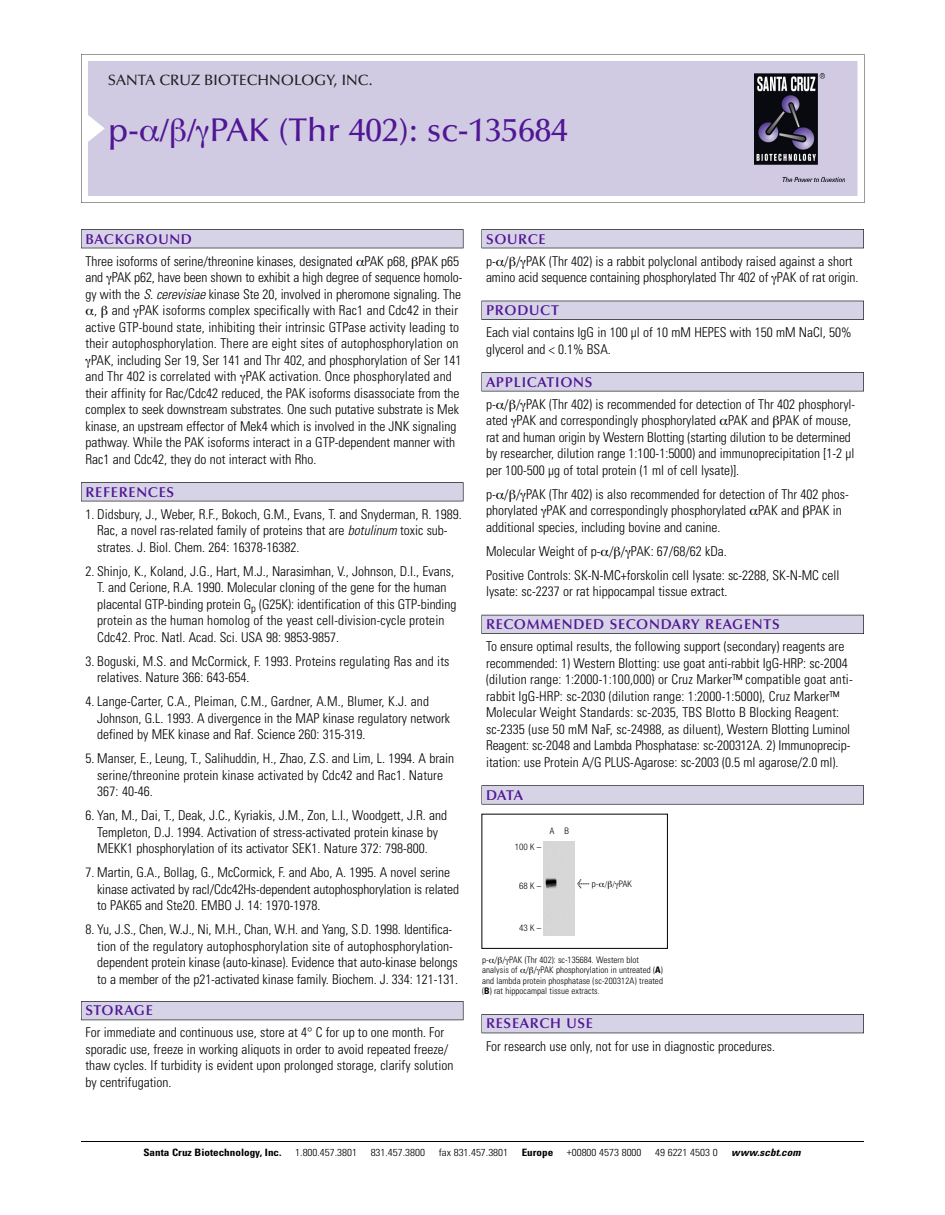
<style>
.page{position:relative;width:945px;height:1215px;background:#fff}
.page>*{position:absolute;margin:0;border:0;box-sizing:border-box;transform-origin:0 0}
.t1{font:500 33px "Optima";color:#511695}
.t2{font:500 15px "Optima";color:#231f20}
.t3{font:600 14.25px "Optima";letter-spacing:.05em;color:#511695}
.t4{font:300 condensed 13.5px/16.5px "Univers";color:#000}
.t5{font:300 condensed 10.2px "Univers";color:#000;scale:1.1 1}
.t6{font:700 condensed 10.2px "Univers";color:#000;scale:1.1 1}
.t7{font:italic 700 condensed 10.2px "Univers";letter-spacing:.005em;color:#000;scale:1.1 1}
.t8{font:300 condensed 9px/10.5px "Univers";letter-spacing:.005em;color:#000}
.t9{font:300 condensed 9px "Helvetica Neue";color:#000}
.s1{font-style:italic}
.s2{font-family:"Meta Plus";font-weight:400;font-stretch:normal;font-size:10.5px}
.s3{font-weight:700}
</style>
<div class="page">
<svg style="left:81px;top:54px;width:783px;height:149px"></svg>
<div style="left:88px;top:61px;width:769px;height:135px;background:#d1cae3"></div>
<img style="left:755px;top:74px;width:90px;height:108px">
<div style="left:81px;top:229px;width:382px;height:19px;background:#525156"></div>
<div style="left:81px;top:230px;width:382px;height:18px;background:#d7d3e7"></div>
<div style="left:81px;top:482px;width:382px;height:19px;background:#525155"></div>
<div style="left:81px;top:483px;width:382px;height:18px;background:#d7d3e7"></div>
<div style="left:81px;top:1001px;width:382px;height:19px;background:#535259"></div>
<div style="left:81px;top:1002px;width:382px;height:18px;background:#d7d3e7"></div>
<div style="left:482px;top:229px;width:382px;height:19px;background:#525156"></div>
<div style="left:482px;top:230px;width:381px;height:18px;background:#d7d3e7"></div>
<div style="left:482px;top:301px;width:382px;height:19px;background:#515055"></div>
<div style="left:482px;top:301px;width:381px;height:18px;background:#d7d3e7"></div>
<div style="left:482px;top:372px;width:382px;height:19px;background:#545357"></div>
<div style="left:482px;top:373px;width:381px;height:18px;background:#d7d3e7"></div>
<div style="left:482px;top:615px;width:382px;height:19px;background:#54535a"></div>
<div style="left:482px;top:615px;width:381px;height:18px;background:#d7d3e7"></div>
<svg style="left:482px;top:785px;width:382px;height:20px"></svg>
<div style="left:482px;top:786px;width:381px;height:18px;background:#d7d3e7"></div>
<div style="left:482px;top:1014px;width:382px;height:19px;background:#525158"></div>
<div style="left:482px;top:1015px;width:381px;height:18px;background:#d7d3e7"></div>
<hr style="left:81px;top:1141px;width:783px;height:1px;background:#000">
<div style="left:482px;top:814px;width:186px;height:135px;border:1px solid #000"></div>
<div style="left:543px;top:842px;width:32px;height:93px;background:#d7d7d7"></div>
<svg style="left:140px;top:126px;width:19px;height:15px"></svg>
<svg style="left:171px;top:118px;width:15px;height:30px"></svg>
<svg style="left:196px;top:126px;width:13px;height:22px"></svg>
<p class="t2" style="left:108px;top:74px;width:266px">SANTA CRUZ BIOTECHNOLOGY, INC.</p>
<h1 class="t1" style="left:108px;top:117px;width:461px">p- / / PAK (Thr 402): sc-135684</h1>
<p class="t3" style="left:86px;top:233px;width:108px">BACKGROUND</p>
<p class="t4" style="left:86px;top:254px;width:375px">Three isoforms of serine/threonine kinases, designated PAK p68, PAK p65</p>
<p class="t4" style="left:86px;top:270px;width:379px">and PAK p62, have been shown to exhibit a high degree of sequence homolo-</p>
<p class="t4" style="left:86px;top:287px;width:377px">gy with the <span class="s1">S. cerevisiae</span> kinase Ste 20, involved in pheromone signaling. The</p>
<p class="t4" style="left:94px;top:303px;width:365px">, and PAK isoforms complex specifically with Rac1 and Cdc42 in their</p>
<p class="t4" style="left:86px;top:320px;width:375px">active GTP-bound state, inhibiting their intrinsic GTPase activity leading to</p>
<p class="t4" style="left:86px;top:336px;width:374px">their autophosphorylation. There are eight sites of autophosphorylation on</p>
<p class="t4" style="left:91px;top:353px;width:372px">PAK, including Ser 19, Ser 141 and Thr 402, and phosphorylation of Ser 141</p>
<p class="t4" style="left:86px;top:369px;width:368px">and Thr 402 is correlated with PAK activation. Once phosphorylated and</p>
<p class="t4" style="left:86px;top:386px;width:376px">their affinity for Rac/Cdc42 reduced, the PAK isoforms disassociate from the</p>
<p class="t4" style="left:86px;top:402px;width:375px">complex to seek downstream substrates. One such putative substrate is Mek</p>
<p class="t4" style="left:86px;top:419px;width:372px">kinase, an upstream effector of Mek4 which is involved in the JNK signaling</p>
<p class="t4" style="left:86px;top:435px;width:371px">pathway. While the PAK isoforms interact in a GTP-dependent manner with</p>
<p class="t4" style="left:86px;top:452px;width:232px">Rac1 and Cdc42, they do not interact with Rho.</p>
<p class="t3" style="left:86px;top:486px;width:90px">REFERENCES</p>
<p class="t4" style="left:97px;top:507px;width:366px;text-indent:-12px">1. Didsbury, J., Weber, R.F., Bokoch, G.M., Evans, T. and Snyderman, R. 1989.<br>Rac, a novel ras-related family of proteins that are <span class="s1">botulinum</span> toxic sub&shy;strates. J. Biol. Chem. 264: 16378-16382.</p>
<p class="t4" style="left:97px;top:564px;width:361px;text-indent:-12px">2. Shinjo, K., Koland, J.G., Hart, M.J., Narasimhan, V., Johnson, D.I., Evans, T. and Cerione, R.A. 1990. Molecular cloning of the gene for the human placental GTP-binding protein G<sub>p</sub> (G25K): identification of this GTP-binding protein as the human homolog of the yeast cell-division-cycle protein Cdc42. Proc. Natl. Acad. Sci. USA 98: 9853-9857.</p>
<p class="t4" style="left:97px;top:654px;width:354px;text-indent:-12px">3. Boguski, M.S. and McCormick, F. 1993. Proteins regulating Ras and its relatives. Nature 366: 643-654.</p>
<p class="t4" style="left:97px;top:694px;width:354px;text-indent:-12px">4. Lange-Carter, C.A., Pleiman, C.M., Gardner, A.M., Blumer, K.J. and<br>Johnson, G.L. 1993. A divergence in the MAP kinase regulatory network defined by MEK kinase and Raf. Science 260: 315-319.</p>
<p class="t4" style="left:97px;top:751px;width:358px;text-indent:-12px">5. Manser, E., Leung, T., Salihuddin, H., Zhao, Z.S. and Lim, L. 1994. A brain serine/threonine protein kinase activated by Cdc42 and Rac1. Nature<br>367: 40-46.</p>
<p class="t4" style="left:86px;top:808px;width:363px;text-align:center">6. Yan, M., Dai, T., Deak, J.C., Kyriakis, J.M., Zon, L.I., Woodgett, J.R. and<br>Templeton, D.J. 1994. Activation of stress-activated protein kinase by<br>MEKK1 phosphorylation of its activator SEK1. Nature 372: 798-800.</p>
<p class="t4" style="left:97px;top:865px;width:363px;text-indent:-12px">7. Martin, G.A., Bollag, G., McCormick, F. and Abo, A. 1995. A novel serine kinase activated by racl/Cdc42Hs-dependent autophosphorylation is related to PAK65 and Ste20. EMBO J. 14: 1970-1978.</p>
<p class="t4" style="left:97px;top:922px;width:362px;text-indent:-12px">8. Yu, J.S., Chen, W.J., Ni, M.H., Chan, W.H. and Yang, S.D. 1998. Identifica&shy;tion of the regulatory autophosphorylation site of autophosphorylation&shy;dependent protein kinase (auto-kinase). Evidence that auto-kinase belongs to a member of the p21-activated kinase family. Biochem. J. 334: 121-131.</p>
<p class="t3" style="left:86px;top:1005px;width:69px">STORAGE</p>
<p class="t4" style="left:86px;top:1026px;width:369px">For immediate and continuous use, store at 4° C for up to one month. For sporadic use, freeze in working aliquots in order to avoid repeated freeze/ thaw cycles. If turbidity is evident upon prolonged storage, clarify solution by centrifugation.</p>
<p class="t3" style="left:486px;top:233px;width:61px">SOURCE</p>
<p class="t4" style="left:486px;top:254px;width:374px">p- / / PAK (Thr 402) is a rabbit polyclonal antibody raised against a short amino acid sequence containing phosphorylated Thr 402 of PAK of rat origin.</p>
<p class="t3" style="left:486px;top:305px;width:74px">PRODUCT</p>
<p class="t4" style="left:486px;top:325px;width:367px">Each vial contains IgG in 100 µl of 10 mM HEPES with 150 mM NaCl, 50% glycerol and &lt; 0.1% BSA.</p>
<p class="t3" style="left:486px;top:376px;width:108px">APPLICATIONS</p>
<p class="t4" style="left:486px;top:397px;width:371px">p- / / PAK (Thr 402) is recommended for detection of Thr 402 phosphoryl&shy;ated PAK and correspondingly phosphorylated PAK and PAK of mouse, rat and human origin by Western Blotting (starting dilution to be determined by researcher, dilution range 1:100-1:5000) and immunoprecipitation [1-2 µl per 100-500 µg of total protein (1 ml of cell lysate)].</p>
<p class="t4" style="left:486px;top:487px;width:364px">p- / / PAK (Thr 402) is also recommended for detection of Thr 402 phos&shy;phorylated PAK and correspondingly phosphorylated PAK and PAK in additional species, including bovine and canine.</p>
<p class="t4" style="left:486px;top:540px;width:355px;line-height:24px">Molecular Weight of p- / / PAK: 67/68/62 kDa.<br>Positive Controls: SK-N-MC+forskolin cell lysate: sc-2288, SK-N-MC cell</p>
<p class="t4" style="left:486px;top:584px;width:243px">lysate: sc-2237 or rat hippocampal tissue extract.</p>
<p class="t3" style="left:486px;top:619px;width:295px">RECOMMENDED SECONDARY REAGENTS</p>
<p class="t4" style="left:486px;top:639px;width:368px">To ensure optimal results, the following support (secondary) reagents are recommended: 1) Western Blotting: use goat anti-rabbit IgG-HRP: sc-2004 (dilution range: 1:2000-1:100,000) or Cruz Marker™ compatible goat anti&shy;rabbit IgG-HRP: sc-2030 (dilution range: 1:2000-1:5000), Cruz Marker™ Molecular Weight Standards: sc-2035, TBS Blotto B Blocking Reagent: sc-2335 (use 50 mM NaF, sc-24988, as diluent), Western Blotting Luminol Reagent: sc-2048 and Lambda Phosphatase: sc-200312A. 2) Immunoprecip&shy;itation: use Protein A/G PLUS-Agarose: sc-2003 (0.5 ml agarose/2.0 ml).</p>
<p class="t3" style="left:486px;top:789px;width:39px">DATA</p>
<p class="t9" style="left:515px;top:843px;width:28px">100 K –</p>
<p class="t9" style="left:519px;top:883px;width:24px">68K–</p>
<p class="t9" style="left:519px;top:924px;width:24px">43K–</p>
<p class="t9" style="left:550px;top:828px;width:21px">A B</p>
<p class="t9" style="left:577px;top:881px;width:23px"><span class="s2">&lt;</span> p-</p>
<p class="t9" style="left:619px;top:881px;width:14px">PAK</p>
<p class="t8" style="left:482px;top:955px;width:182px">p- / / PAK (Thr 402): sc-135684. Western blot analysis of / / PAK phosphorylation in untreated (<span class="s3">A</span>) and lambda protein phosphatase (sc-200312A) treated (<span class="s3">B</span>) rat hippocampal tissue extracts.</p>
<p class="t3" style="left:486px;top:1018px;width:109px">RESEARCH USE</p>
<p class="t4" style="left:486px;top:1039px;width:290px">For research use only, not for use in diagnostic procedures.</p>
<p class="t6" style="left:143px;top:1148px;width:127px">Santa Cruz Biotechnology, Inc.</p>
<p class="t5" style="left:295px;top:1148px;width:58px">1.800.457.3801</p>
<p class="t5" style="left:371px;top:1148px;width:51px">831.457.3800</p>
<p class="t5" style="left:439px;top:1148px;width:65px">fax 831.457.3801</p>
<p class="t6" style="left:522px;top:1148px;width:30px">Europe</p>
<p class="t5" style="left:567px;top:1148px;width:69px">+00800 4573 8000</p>
<p class="t5" style="left:655px;top:1148px;width:58px">49 6221 4503 0</p>
<p class="t7" style="left:731px;top:1148px;width:64px">www.scbt.com</p>
</div>
